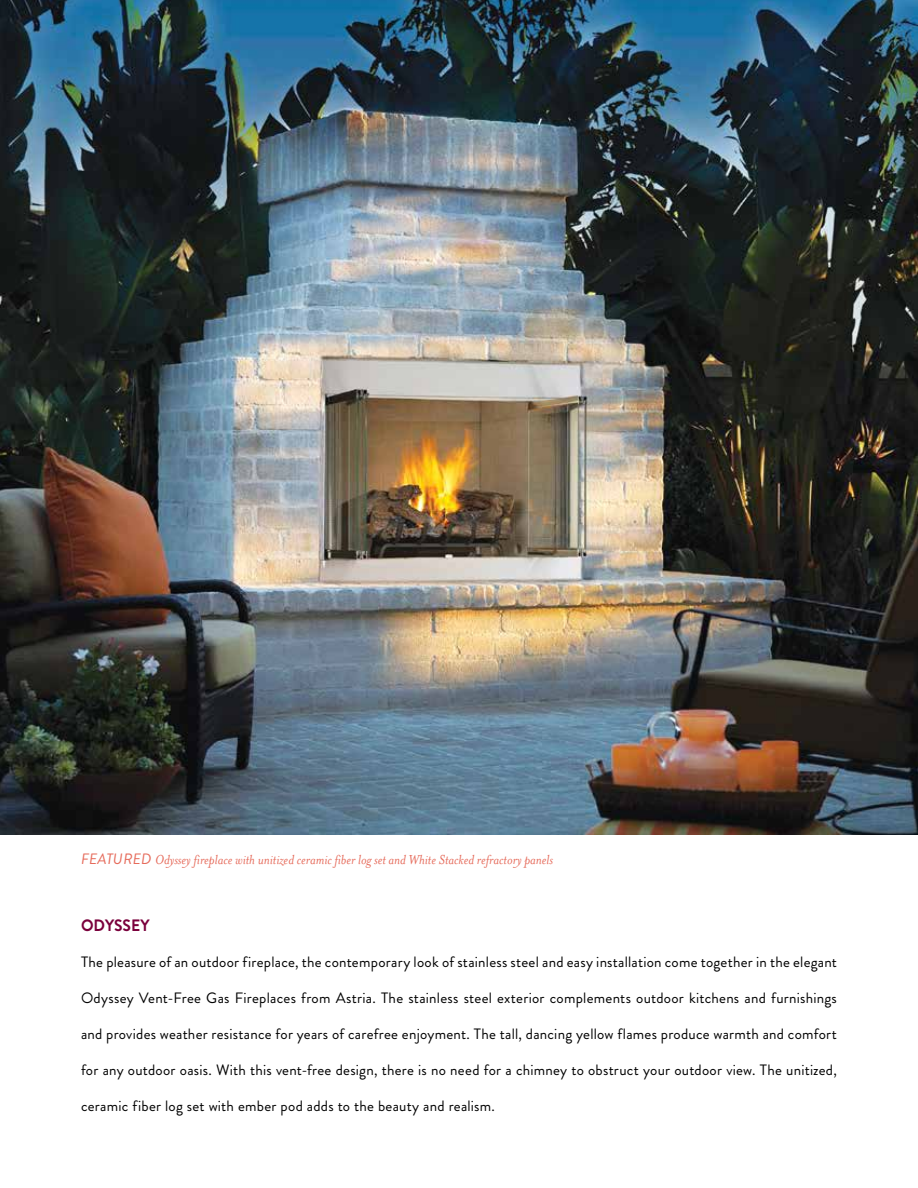
<style>
.page{position:relative;width:918px;height:1188px;background:#fff}
.page>*{position:absolute;margin:0;border:0;box-sizing:border-box;transform-origin:0 0}
.t1{font:700 16.5px "Brandon Grotesque";color:#7a003c;scale:.95 1}
.t2{font:15px "Brandon Grotesque";letter-spacing:.015em;color:#000}
.t3{font:italic 15px "Mrs Eaves OT";color:#e66b5b}
.s1{font-family:"Brandon Grotesque"}
</style>
<div class="page">
<img style="left:0;top:0;width:918px;height:835px">
<p class="t3" style="left:81px;top:851px;width:474px"><span class="s1">FEATURED</span> Odyssey fireplace with unitized ceramic fiber log set and White Stacked refractory panels</p>
<p class="t1" style="left:81px;top:914px;width:73px">ODYSSEY</p>
<p class="t2" style="left:81px;top:952px;width:758px">The pleasure of an outdoor fireplace, the contemporary look of stainless steel and easy installation come together in the elegant</p>
<p class="t2" style="left:81px;top:988px;width:757px">Odyssey Vent-Free Gas Fireplaces from Astria. The stainless steel exterior complements outdoor kitchens and furnishings</p>
<p class="t2" style="left:81px;top:1024px;width:758px">and provides weather resistance for years of carefree enjoyment. The tall, dancing yellow flames produce warmth and comfort</p>
<p class="t2" style="left:81px;top:1060px;width:757px">for any outdoor oasis. With this vent-free design, there is no need for a chimney to obstruct your outdoor view. The unitized,</p>
<p class="t2" style="left:81px;top:1096px;width:416px">ceramic fiber log set with ember pod adds to the beauty and realism.</p>
</div>
